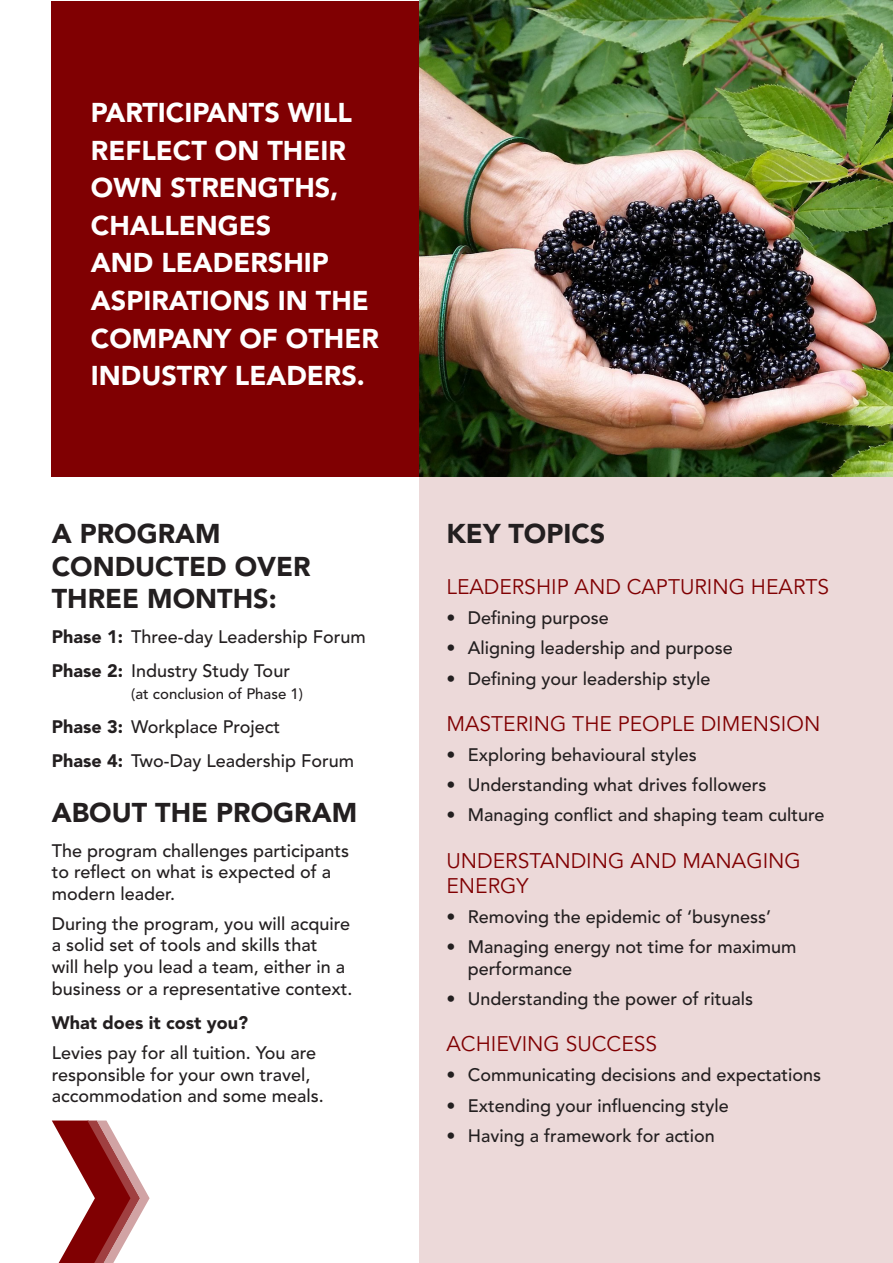
<style>
.page{position:relative;width:893px;height:1263px;background:#fff}
.page>*{position:absolute;margin:0;border:0;box-sizing:border-box;transform-origin:0 0}
.t1{font:900 27px/37.5px "Avenir LT Std";color:#fff}
.Heading_1{font:900 27px/32.4px "Avenir LT Std";color:#231f20}
.Heading_2{font:21px/25.2px "Avenir LT Std";color:#800002}
.body{font:500 18px/21.6px "Avenir LT Std";color:#231f20}
.body-2{font:900 18px "Avenir LT Std";color:#231f20}
.t2{font:500 15px "Avenir LT Std";color:#231f20}
.s1{font-weight:900}
</style>
<div class="page">
<div style="left:52px;top:1px;width:368px;height:475px;background:#800002"></div>
<div style="left:420px;top:434px;width:473px;height:829px;background:#ecd9d9"></div>
<img style="left:420px;top:1px;width:473px;height:475px">
<svg style="left:52px;top:1120px;width:98px;height:143px"></svg>
<p class="t1" style="left:91px;top:94px;width:289px">PARTICIPANTS WILL<br>REFLECT ON THEIR<br>OWN STRENGTHS,<br>CHALLENGES<br>AND LEADERSHIP<br>ASPIRATIONS IN THE<br>COMPANY OF OTHER<br>INDUSTRY LEADERS.</p>
<p class="Heading_1" style="left:52px;top:518px;width:260px">A PROGRAM<br>CONDUCTED OVER<br>THREE MONTHS:</p>
<p class="body" style="left:52px;top:626px;width:315px"><span class="s1">Phase 1:</span> Three-day Leadership Forum</p>
<p class="body" style="left:52px;top:660px;width:240px"><span class="s1">Phase 2:</span> Industry Study Tour</p>
<p class="t2" style="left:131px;top:685px;width:173px">(at conclusion of Phase 1)</p>
<p class="body" style="left:52px;top:716px;width:230px"><span class="s1">Phase 3:</span> Workplace Project</p>
<p class="body" style="left:52px;top:751px;width:304px"><span class="s1">Phase 4:</span> Two-Day Leadership Forum</p>
<p class="Heading_1" style="left:52px;top:796px;width:307px">ABOUT THE PROGRAM</p>
<p class="body" style="left:52px;top:840px;width:299px">The program challenges participants to reflect on what is expected of a modern leader.</p>
<p class="body" style="left:52px;top:913px;width:302px">During the program, you will acquire a solid set of tools and skills that<br>will help you lead a team, either in a business or a representative context.</p>
<p class="body-2" style="left:52px;top:1012px;width:198px">What does it cost you?</p>
<p class="body" style="left:52px;top:1042px;width:274px">Levies pay for all tuition. You are responsible for your own travel, accommodation and some meals.</p>
<p class="Heading_1" style="left:446px;top:518px;width:160px">KEY TOPICS</p>
<p class="Heading_2" style="left:446px;top:575px;width:384px">LEADERSHIP AND CAPTURING HEARTS</p>
<p class="body" style="left:446px;top:608px;width:164px">• Defining purpose</p>
<p class="body" style="left:446px;top:638px;width:288px">• Aligning leadership and purpose</p>
<p class="body" style="left:446px;top:668px;width:265px">• Defining your leadership style</p>
<p class="Heading_2" style="left:446px;top:712px;width:375px">MASTERING THE PEOPLE DIMENSION</p>
<p class="body" style="left:446px;top:744px;width:252px">• Exploring behavioural styles</p>
<p class="body" style="left:446px;top:775px;width:321px">• Understanding what drives followers</p>
<p class="body" style="left:446px;top:805px;width:380px">• Managing conflict and shaping team culture</p>
<p class="Heading_2" style="left:446px;top:848px;width:356px">UNDERSTANDING AND MANAGING<br>ENERGY</p>
<p class="body" style="left:446px;top:906px;width:326px">• Removing the epidemic of ‘busyness’</p>
<p class="body" style="left:468px;top:936px;width:330px;text-indent:-21px">• Managing energy not time for maximum performance</p>
<p class="body" style="left:446px;top:988px;width:308px">• Understanding the power of rituals</p>
<p class="Heading_2" style="left:446px;top:1032px;width:212px">ACHIEVING SUCCESS</p>
<p class="body" style="left:446px;top:1065px;width:376px">• Communicating decisions and expectations</p>
<p class="body" style="left:446px;top:1095px;width:284px">• Extending your influencing style</p>
<p class="body" style="left:446px;top:1125px;width:270px">• Having a framework for action</p>
</div>
